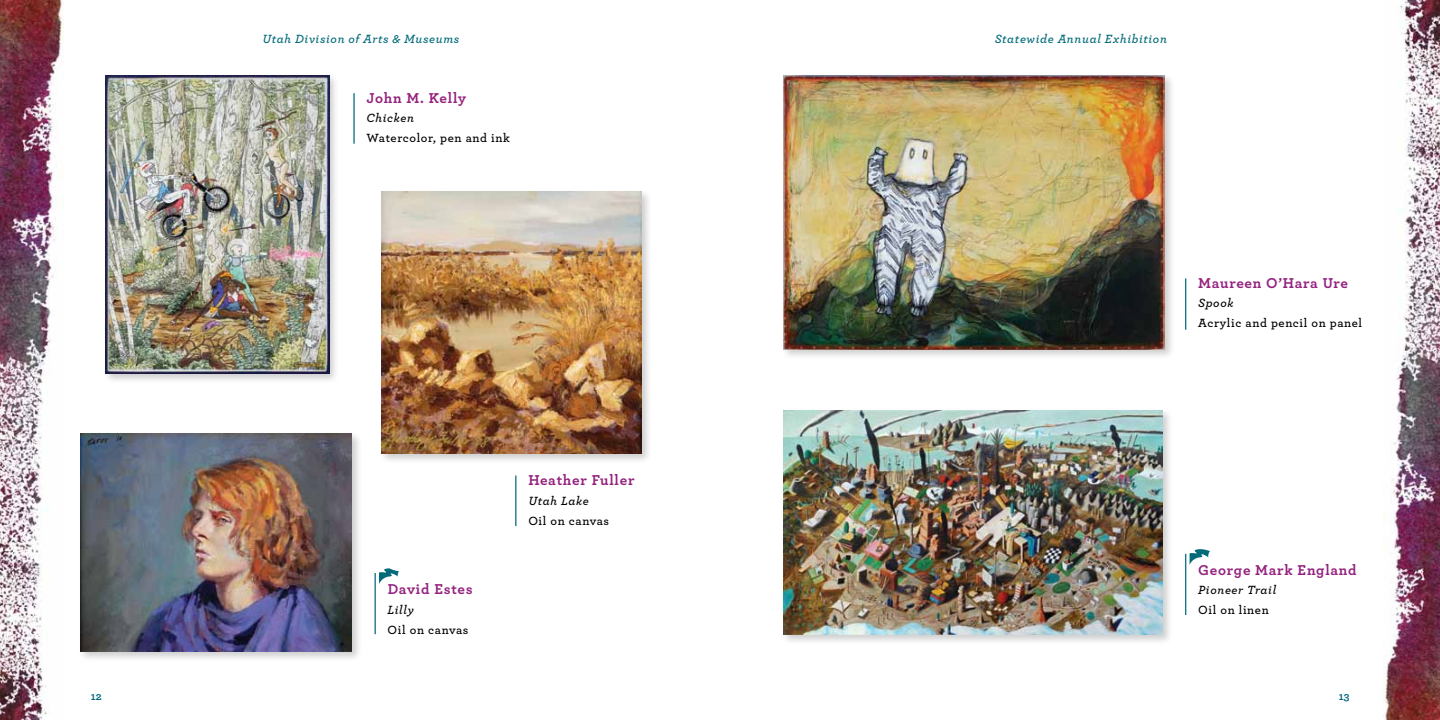
<style>
.page{position:relative;width:1440px;height:720px;background:#fff}
.page>*{position:absolute;margin:0;border:0;box-sizing:border-box;transform-origin:0 0}
.t1{font:700 15px "Archer";letter-spacing:.05em;color:#94217d}
.t2{font:600 12.5px/20px "Archer";letter-spacing:.05em;color:#000}
.t3{font:italic 600 12.5px "Archer";letter-spacing:.05em;color:#006a79}
.t4{font:italic 600 12.5px "Archer";letter-spacing:.05em;color:#000}
.t5{font:700 11.25px "Archer";color:#006a79}
.s1{font-style:italic}
</style>
<div class="page">
<img style="left:1383px;top:0;width:57px;height:720px">
<img style="left:0;top:0;width:63px;height:720px">
<div style="left:781px;top:407px;width:392px;height:238px;background:#000;opacity:.2"></div>
<img style="left:784px;top:410px;width:378px;height:225px">
<div style="left:103px;top:73px;width:237px;height:312px;background:#000;opacity:.2"></div>
<img style="left:106px;top:76px;width:223px;height:298px">
<div style="left:78px;top:431px;width:285px;height:231px;background:#000;opacity:.2"></div>
<img style="left:81px;top:434px;width:271px;height:218px">
<div style="left:378px;top:189px;width:274px;height:275px;background:#000;opacity:.2"></div>
<img style="left:381px;top:191px;width:261px;height:263px">
<hr style="left:515px;top:476px;width:1px;height:50px;background:#006a79">
<hr style="left:353px;top:93px;width:2px;height:51px;background:#006a79">
<div style="left:781px;top:73px;width:394px;height:287px;background:#000;opacity:.2"></div>
<img style="left:784px;top:76px;width:380px;height:274px">
<hr style="left:1185px;top:278px;width:1px;height:52px;background:#006a79">
<hr style="left:1185px;top:554px;width:1px;height:61px;background:#006a79">
<hr style="left:375px;top:573px;width:1px;height:61px;background:#006a79">
<svg style="left:1190px;top:549px;width:20px;height:15px"></svg>
<svg style="left:379px;top:568px;width:20px;height:16px"></svg>
<p class="t5" style="left:91px;top:688px;width:12px">12</p>
<p class="t3" style="left:262px;top:29px;width:198px">Utah Division of Arts &amp; Museums</p>
<p class="t3" style="left:995px;top:29px;width:174px">Statewide Annual Exhibition</p>
<p class="t1" style="left:367px;top:86px;width:101px">John M. Kelly</p>
<p class="t2" style="left:367px;top:108px;width:145px"><span class="s1">Chicken<br></span>Watercolor, pen and ink</p>
<p class="t1" style="left:388px;top:577px;width:86px">David Estes</p>
<p class="t1" style="left:528px;top:468px;width:108px">Heather Fuller</p>
<p class="t2" style="left:528px;top:490px;width:82px"><span class="s1">Utah Lake<br></span>Oil on canvas</p>
<p class="t1" style="left:1198px;top:271px;width:151px">Maureen O’Hara Ure</p>
<p class="t2" style="left:1198px;top:292px;width:165px"><span class="s1">Spook<br></span>Acrylic and pencil on panel</p>
<p class="t1" style="left:1198px;top:558px;width:160px">George Mark England</p>
<p class="t4" style="left:1198px;top:581px;width:80px">Pioneer Trail</p>
<p class="t4" style="left:388px;top:600px;width:28px">Lilly</p>
<p class="t2" style="left:1198px;top:599px;width:72px">Oil on linen</p>
<p class="t2" style="left:388px;top:619px;width:82px">Oil on canvas</p>
<p class="t5" style="left:1339px;top:688px;width:12px">13</p>
</div>
